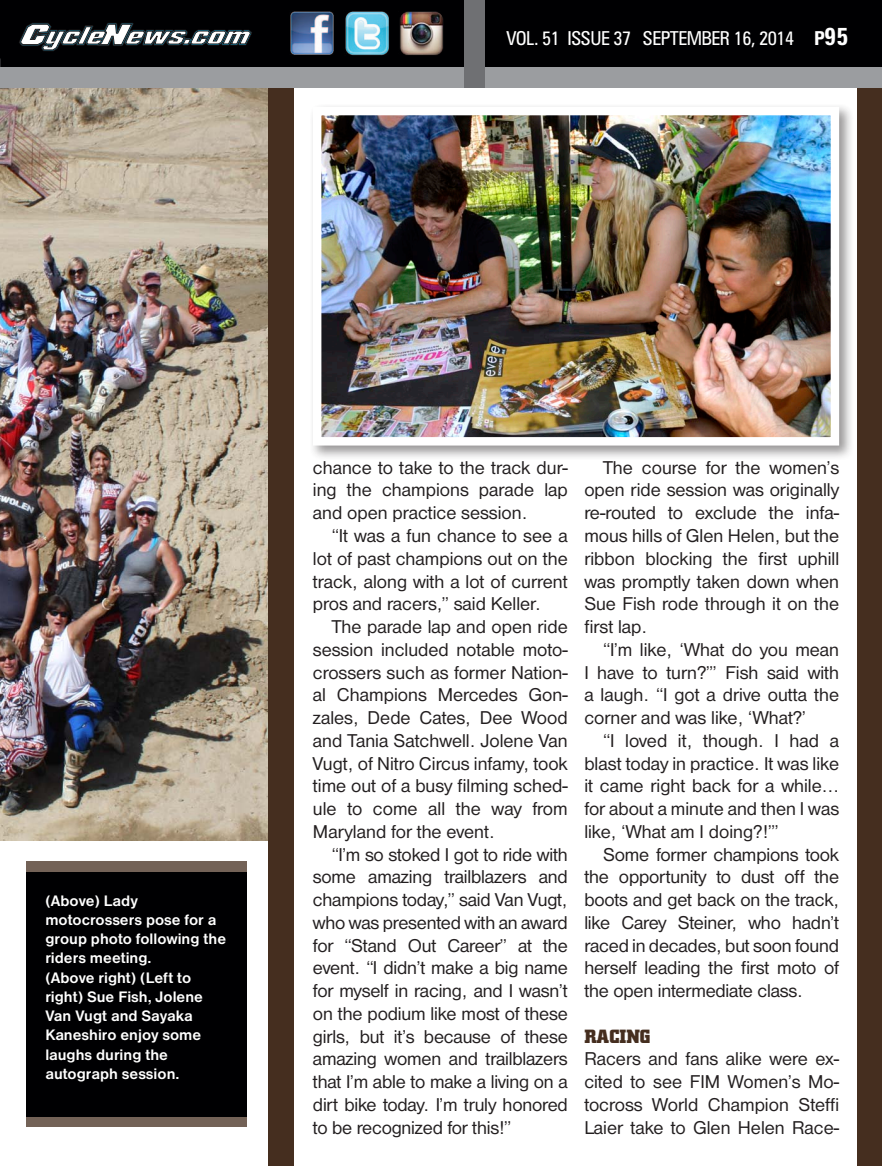
<style>
.page{position:relative;width:882px;height:1166px;background:#fff}
.page>*{position:absolute;margin:0;border:0;box-sizing:border-box;transform-origin:0 0}
.Body{font:19.25px/22.8px "Nimbus San D";color:#231f20;text-align:justify}
.t1{font:condensed 19.25px "Zurich BT";letter-spacing:-.03em;color:#fff}
.Body-2{font:700 19.25px "Square Slabserif 711 BT";color:#452e1f}
.t2{font:700 15.75px/19.2px "Nimbus San D";color:#fff}
.s1{font-weight:700}
.s2{font-weight:700;font-size:24.5px}
</style>
<div class="page">
<div style="left:0;top:59px;width:882px;height:30px;background:#9b9da0"></div>
<div style="left:0;top:0;width:882px;height:66px;background:#000002"></div>
<div style="left:464px;top:0;width:21px;height:89px;background:#6f7073"></div>
<img style="left:345px;top:11px;width:44px;height:45px">
<img style="left:290px;top:11px;width:44px;height:44px">
<svg style="left:19px;top:23px;width:233px;height:28px"></svg>
<img style="left:400px;top:12px;width:44px;height:43px">
<div style="left:0;top:89px;width:882px;height:1077px;background:#452e1f"></div>
<div style="left:0;top:345px;width:267px;height:821px;background:#fff"></div>
<div style="left:294px;top:89px;width:563px;height:1077px;background:#fff"></div>
<img style="left:0;top:89px;width:267px;height:751px">
<div style="left:309px;top:103px;width:545px;height:358px;background:#231f20;opacity:.47"></div>
<img style="left:322px;top:116px;width:508px;height:320px">
<div style="left:313px;top:107px;width:526px;height:338px;border:8px solid #fff"></div>
<div style="left:26px;top:861px;width:221px;height:266px;background:#736257"></div>
<div style="left:26px;top:872px;width:221px;height:245px;background:#000002"></div>
<p class="t1" style="left:506px;top:26px;width:344px">VOL. 51 ISSUE 37 SEPTEMBER 16, 2014 <span class="s1">P</span><span class="s2">95</span></p>
<p class="t2" style="left:45px;top:890px;width:182px">(Above) Lady motocrossers pose for a group photo following the riders meeting.</p>
<p class="t2" style="left:45px;top:967px;width:159px">(Above right) (Left to right) Sue Fish, Jolene<br>Van Vugt and Sayaka<br>Kaneshiro enjoy some laughs during the autograph session.</p>
<p class="Body" style="left:313px;top:455px;width:256px">chance to take to the track dur&shy;ing the champions parade lap and open practice session.</p>
<p class="Body" style="left:313px;top:524px;width:256px;text-indent:19px">“It was a fun chance to see a lot of past champions out on the track, along with a lot of current pros and racers,” said Keller.</p>
<p class="Body" style="left:313px;top:615px;width:256px;text-indent:19px">The parade lap and open ride session included notable moto&shy;crossers such as former Nation&shy;al Champions Mercedes Gon&shy;zales, Dede Cates, Dee Wood and Tania Satchwell. Jolene Van Vugt, of Nitro Circus infamy, took time out of a busy filming sched&shy;ule to come all the way from Maryland for the event.</p>
<p class="Body" style="left:313px;top:842px;width:256px;text-indent:19px">“I’m so stoked I got to ride with some amazing trailblazers and champions today,” said Van Vugt, who was presented with an award for “Stand Out Career” at the event. “I didn’t make a big name for myself in racing, and I wasn’t on the podium like most of these girls, but it’s because of these amazing women and trailblazers that I’m able to make a living on a dirt bike today. I’m truly honored to be recognized for this!”</p>
<p class="Body" style="left:584px;top:455px;width:256px;text-indent:19px">The course for the women’s open ride session was originally re-routed to exclude the infa&shy;mous hills of Glen Helen, but the ribbon blocking the first uphill was promptly taken down when Sue Fish rode through it on the first lap.</p>
<p class="Body" style="left:584px;top:637px;width:256px;text-indent:19px">“I’m like, ‘What do you mean I have to turn?’” Fish said with a laugh. “I got a drive outta the corner and was like, ‘What?’</p>
<p class="Body" style="left:584px;top:728px;width:256px;text-indent:19px">“I loved it, though. I had a blast today in practice. It was like it came right back for a while… for about a minute and then I was like, ‘What am I doing?!’”</p>
<p class="Body" style="left:584px;top:842px;width:256px;text-indent:19px">Some former champions took the opportunity to dust off the boots and get back on the track, like Carey Steiner, who hadn’t raced in decades, but soon found herself leading the first moto of the open intermediate class.</p>
<p class="Body-2" style="left:584px;top:1024px;width:68px">RACING</p>
<p class="Body" style="left:584px;top:1047px;width:256px">Racers and fans alike were ex&shy;cited to see FIM Women’s Mo&shy;tocross World Champion Steffi Laier take to Glen Helen Race-</p>
</div>
